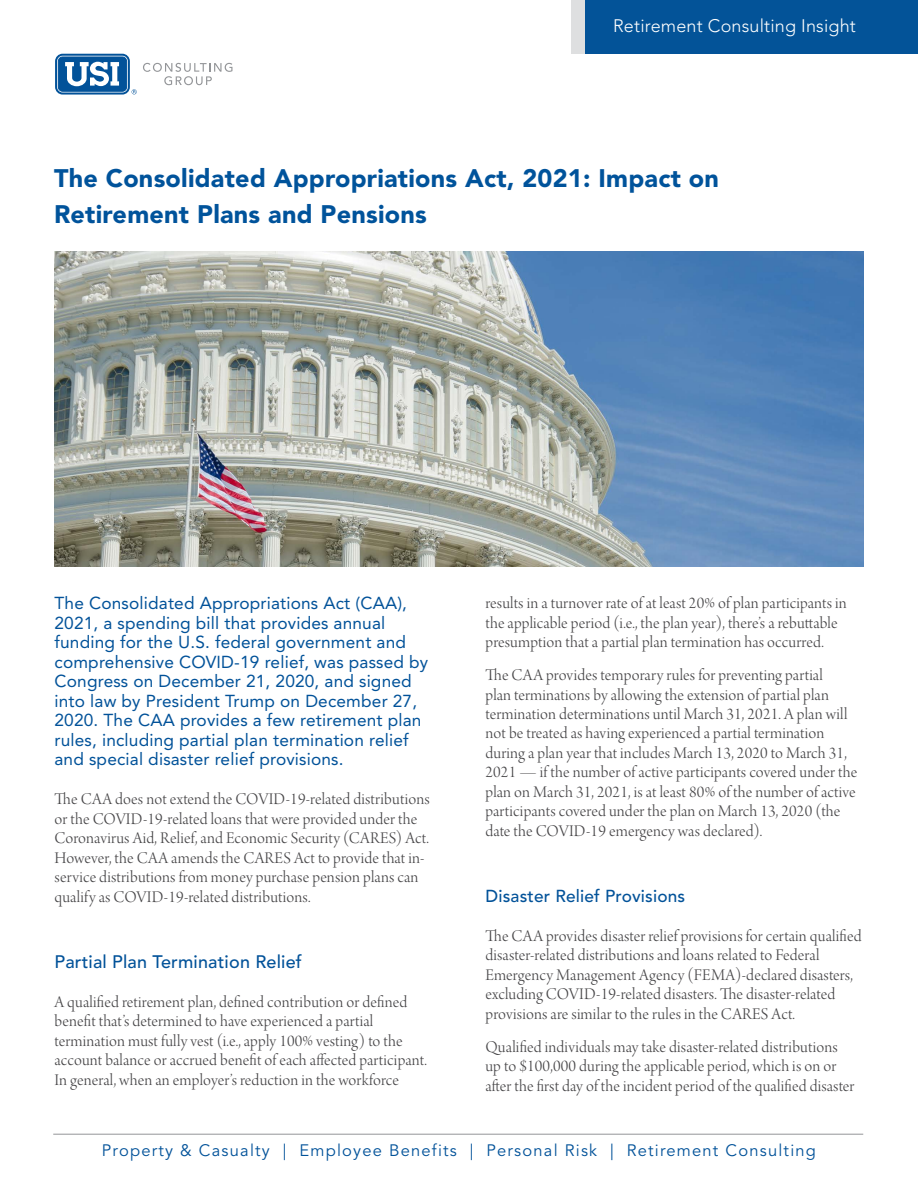
<style>
.page{position:relative;width:918px;height:1188px;background:#fff}
.page>*{position:absolute;margin:0;border:0;box-sizing:border-box;transform-origin:0 0}
.t1{font:900 25.2px/36.3px "Avenir LT Std";letter-spacing:.01em;color:#00539b}
.t2{font:500 18px "Avenir LT Std";letter-spacing:.01em;color:#025299}
.t3{font:300 18px "Avenir LT Std";letter-spacing:.01em;color:#fff}
.t4{font:17.25px/19.5px "Arno Pro Light Display";letter-spacing:.01em;color:#464547}
.t5{font:17.25px/19.5px "Avenir LT Std";letter-spacing:.01em;color:#025299}
.t6{font:500 17.25px "Avenir LT Std";letter-spacing:.01em;color:#025299}
.t7{font:16.5px "Avenir LT Std";letter-spacing:.075em;color:#025299}
</style>
<div class="page">
<div style="left:582px;top:0;width:336px;height:54px;background:#035398"></div>
<hr style="left:53px;top:1134px;width:810px;height:1px;background:#939598">
<svg style="left:55px;top:54px;width:75px;height:41px"></svg>
<svg style="left:57px;top:56px;width:71px;height:37px"></svg>
<div style="left:58px;top:57px;width:69px;height:34px;background:#025299;border-radius:4px"></div>
<div style="left:58px;top:57px;width:69px;height:35px;border:1px solid #025299;border-radius:4px"></div>
<svg style="left:65px;top:62px;width:54px;height:24px"></svg>
<svg style="left:132px;top:89px;width:5px;height:5px"></svg>
<svg style="left:143px;top:63px;width:89px;height:22px"></svg>
<div style="left:571px;top:0;width:14px;height:54px;background:#dedfe0"></div>
<img style="left:54px;top:251px;width:810px;height:315px">
<p class="t3" style="left:613px;top:16px;width:244px">Retirement Consulting Insight</p>
<h1 class="t1" style="left:54px;top:160px;width:667px">The Consolidated Appropriations Act, 2021: Impact on<br>Retirement Plans and Pensions</h1>
<p class="t5" style="left:55px;top:594px;width:375px">The Consolidated Appropriations Act (CAA), 2021, a spending bill that provides annual funding for the U.S. federal government and comprehensive COVID-19 relief, was passed by Congress on December 21, 2020, and signed into law by President Trump on December 27, 2020. The CAA provides a few retirement plan rules, including partial plan termination relief and special disaster relief provisions.</p>
<p class="t4" style="left:55px;top:790px;width:377px">The CAA does not extend the COVID-19-related distributions or the COVID-19-related loans that were provided under the Coronavirus Aid, Relief, and Economic Security (CARES) Act.<br>However, the CAA amends the CARES Act to provide that in&shy;service distributions from money purchase pension plans can qualify as COVID-19-related distributions.</p>
<p class="t2" style="left:55px;top:951px;width:249px">Partial Plan Termination Relief</p>
<p class="t4" style="left:55px;top:993px;width:374px">A qualified retirement plan, defined contribution or defined benefit that’s determined to have experienced a partial termination must fully vest (i.e., apply 100% vesting) to the account balance or accrued benefit of each affected participant.<br>In general, when an employer’s reduction in the workforce</p>
<p class="t4" style="left:485px;top:594px;width:363px">results in a turnover rate of at least 20% of plan participants in the applicable period (i.e., the plan year), there’s a rebuttable presumption that a partial plan termination has occurred.</p>
<p class="t4" style="left:485px;top:666px;width:373px">The CAA provides temporary rules for preventing partial<br>plan terminations by allowing the extension of partial plan termination determinations until March 31, 2021. A plan will not be treated as having experienced a partial termination during a plan year that includes March 13, 2020 to March 31, 2021 — if the number of active participants covered under the plan on March 31, 2021, is at least 80% of the number of active participants covered under the plan on March 13, 2020 (the date the COVID-19 emergency was declared).</p>
<p class="t6" style="left:485px;top:886px;width:201px">Disaster Relief Provisions</p>
<p class="t4" style="left:485px;top:927px;width:378px">The CAA provides disaster relief provisions for certain qualified disaster-related distributions and loans related to Federal Emergency Management Agency (FEMA)-declared disasters, excluding COVID-19-related disasters. The disaster-related provisions are similar to the rules in the CARES Act.</p>
<p class="t4" style="left:485px;top:1038px;width:371px">Qualified individuals may take disaster-related distributions up to $100,000 during the applicable period, which is on or after the first day of the incident period of the qualified disaster</p>
<p class="t7" style="left:102px;top:1141px;width:716px">Property &amp; Casualty | Employee Benefits | Personal Risk | Retirement Consulting</p>
</div>
